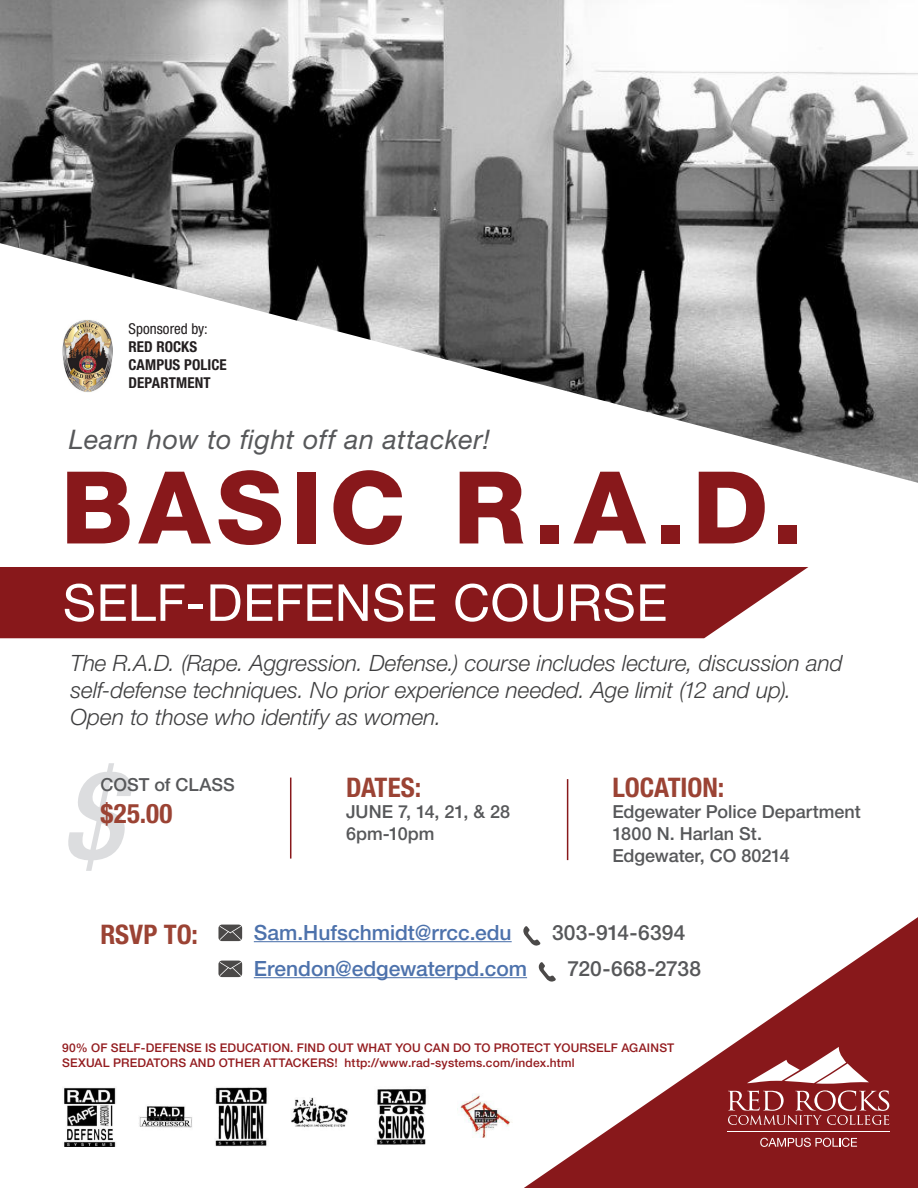
<style>
.page{position:relative;width:918px;height:1188px;background:#fff}
.page>*{position:absolute;margin:0;border:0;box-sizing:border-box;transform-origin:0 0}
.t1{font:italic 500 condensed 122.55px "Helvetica Neue LT Std";color:#dcdddf}
.Paragraph_Style_1{font:800 100.5px "Helvetica Neue LT Std";letter-spacing:.065em;color:#88181b}
.Paragraph_Style_2{font:51px "Helvetica Neue LT Std";letter-spacing:.01em;color:#fff}
.italics{font:italic 27px "Helvetica Neue LT Std";letter-spacing:.02em;color:#57585a}
.class_cost__25{font:700 condensed 27px "Helvetica Neue LT Std";letter-spacing:-.005em;color:#9b4334}
.italic_text{font:italic 300 22.5px/27px "Helvetica Neue LT Std";letter-spacing:-.005em;color:#3e3e3f}
.email_phone_address{font:500 21px "Helvetica Neue LT Std";color:#4d72ac}
.email_phone_address-2{font:500 21px "Helvetica Neue LT Std";letter-spacing:.005em;color:#57585a}
.email_phone_address-3{font:500 18px/21.6px "Helvetica Neue LT Std";color:#57585a}
.sponsored_by_campus{font:700 condensed 15px/18px "Helvetica Neue LT Std";letter-spacing:.005em;color:#231f20}
._90__EDUCATION{font:500 12px/14.4px "Helvetica Neue LT Std";letter-spacing:.015em;color:#931b1e}
.s1{font-weight:400}
</style>
<div class="page">
<svg style="left:524px;top:917px;width:394px;height:271px"></svg>
<img style="left:0;top:0;width:918px;height:483px">
<div style="left:0;top:567px;width:808px;height:71px;background:#88181b"></div>
<img style="left:62px;top:320px;width:51px;height:72px">
<img style="left:64px;top:1087px;width:52px;height:60px">
<img style="left:139px;top:1106px;width:53px;height:22px">
<img style="left:460px;top:1093px;width:50px;height:45px">
<img style="left:291px;top:1097px;width:57px;height:31px">
<img style="left:215px;top:1087px;width:52px;height:60px">
<img style="left:376px;top:1089px;width:51px;height:56px">
<hr style="left:727px;top:1131px;width:162px;height:1px;background:#fff">
<svg style="left:728px;top:1090px;width:161px;height:35px;background:#a04649"></svg>
<svg style="left:747px;top:1047px;width:122px;height:37px"></svg>
<svg style="left:760px;top:1138px;width:97px;height:9px"></svg>
<hr style="left:254px;top:941px;width:258px;height:1px;background:#4d72ac">
<hr style="left:254px;top:977px;width:273px;height:1px;background:#4d72ac">
<div style="left:218px;top:925px;width:24px;height:16px;background:#4b4948;border-radius:4px"></div>
<svg style="left:220px;top:926px;width:21px;height:14px"></svg>
<svg style="left:523px;top:926px;width:18px;height:20px"></svg>
<div style="left:218px;top:961px;width:24px;height:16px;background:#4b4948;border-radius:4px"></div>
<svg style="left:220px;top:962px;width:21px;height:14px"></svg>
<svg style="left:539px;top:962px;width:17px;height:20px"></svg>
<hr style="left:290px;top:778px;width:1px;height:81px;background:#88181b">
<hr style="left:567px;top:779px;width:1px;height:81px;background:#88181b">
<p class="sponsored_by_campus" style="left:129px;top:320px;width:100px"><span class="s1">Sponsored by:<br></span>RED ROCKS<br>CAMPUS POLICE<br>DEPARTMENT</p>
<p class="italics" style="left:69px;top:423px;width:423px">Learn how to fight off an attacker!</p>
<p class="Paragraph_Style_1" style="left:61px;top:448px;width:744px">BASIC R.A.D.</p>
<p class="Paragraph_Style_2" style="left:63px;top:572px;width:606px">SELF-DEFENSE COURSE</p>
<p class="italic_text" style="left:70px;top:649px;width:774px">The R.A.D. (Rape. Aggression. Defense.) course includes lecture, discussion and self-defense techniques. No prior experience needed. Age limit (12 and up).<br>Open to those who identify as women.</p>
<p class="t1" style="left:62px;top:742px;width:60px">$</p>
<p class="class_cost__25" style="left:346px;top:771px;width:77px">DATES:</p>
<p class="email_phone_address-3" style="left:346px;top:801px;width:166px">JUNE 7, 14, 21, &amp; 28</p>
<p class="email_phone_address-3" style="left:346px;top:823px;width:90px">6pm-10pm</p>
<p class="class_cost__25" style="left:612px;top:771px;width:113px">LOCATION:</p>
<p class="email_phone_address-3" style="left:612px;top:801px;width:250px">Edgewater Police Department<br>1800 N. Harlan St.<br>Edgewater, CO 80214</p>
<p class="email_phone_address-3" style="left:101px;top:773px;width:136px">COST of CLASS</p>
<p class="class_cost__25" style="left:101px;top:797px;width:73px">$25.00</p>
<p class="class_cost__25" style="left:100px;top:918px;width:99px">RSVP TO:</p>
<p class="email_phone_address" style="left:254px;top:920px;width:259px">Sam.Hufschmidt@rrcc.edu</p>
<p class="email_phone_address-2" style="left:552px;top:920px;width:135px">303-914-6394</p>
<p class="email_phone_address" style="left:254px;top:956px;width:275px">Erendon@edgewaterpd.com</p>
<p class="email_phone_address-2" style="left:567px;top:956px;width:135px">720-668-2738</p>
<p class="_90__EDUCATION" style="left:62px;top:1041px;width:614px">90% OF SELF-DEFENSE IS EDUCATION. FIND OUT WHAT YOU CAN DO TO PROTECT YOURSELF AGAINST<br>SEXUAL PREDATORS AND OTHER ATTACKERS!</p>
<p class="_90__EDUCATION" style="left:345px;top:1055px;width:231px">http://www.rad-systems.com/index.html</p>
</div>
